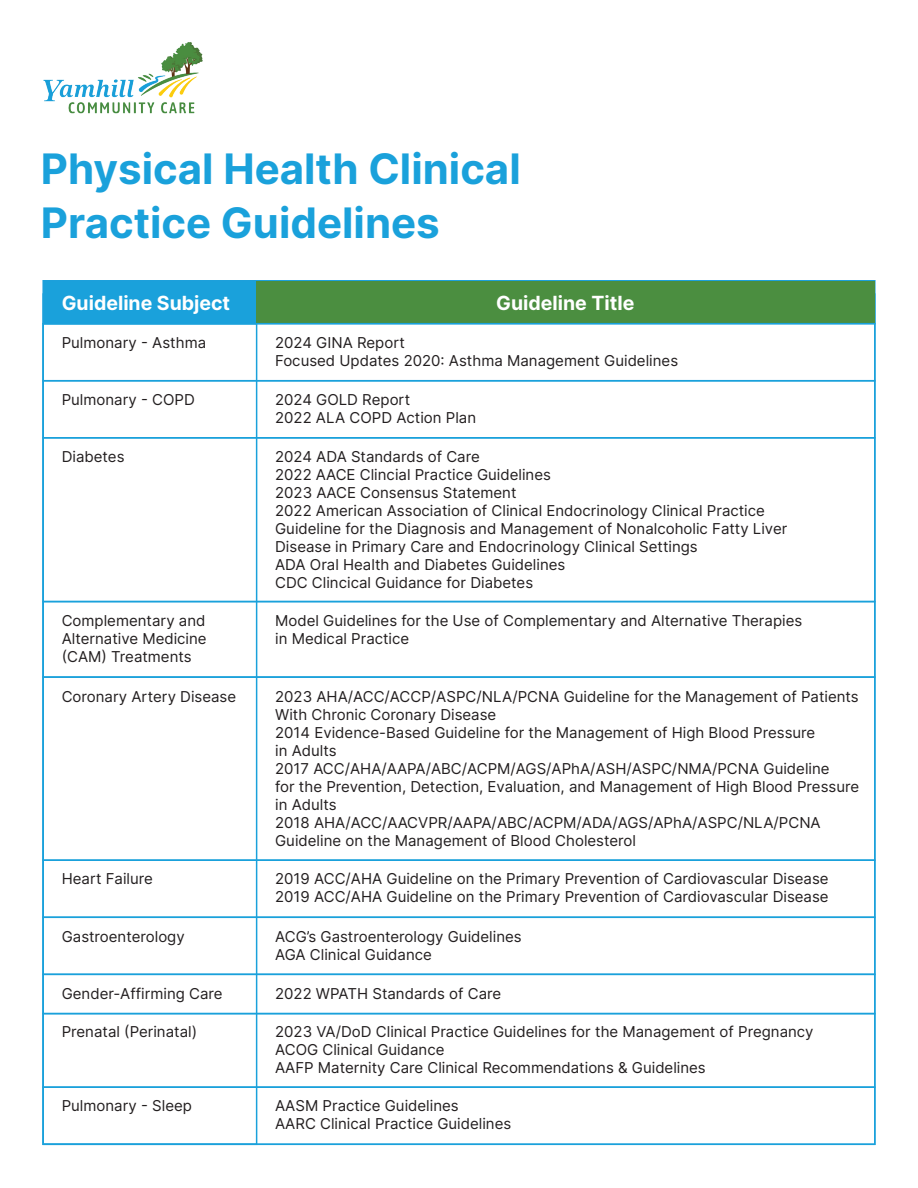
<style>
.page{position:relative;width:918px;height:1188px;background:#fff}
.page>*{position:absolute;margin:0;border:0;box-sizing:border-box;transform-origin:0 0}
.t1{font:700 42px/54px "Inter";color:#1aa1db}
.t2{font:700 19.5px "Inter";color:#fff}
.t3{font:15px/18px "Inter";color:#231f20}
</style>
<div class="page">
<div style="left:42px;top:280px;width:834px;height:44px;background:#1aa1db"></div>
<img style="left:43px;top:42px;width:160px;height:72px">
<div style="left:256px;top:281px;width:619px;height:43px;background:#4b8e40"></div>
<div style="left:42px;top:323px;width:834px;height:59px;border:2px solid #1aa1db"></div>
<div style="left:42px;top:380px;width:834px;height:59px;border:2px solid #1aa1db"></div>
<div style="left:42px;top:974px;width:834px;height:40px;border:2px solid #1aa1db"></div>
<div style="left:42px;top:437px;width:834px;height:165px;border:2px solid #1aa1db"></div>
<div style="left:42px;top:676px;width:834px;height:185px;border:2px solid #1aa1db"></div>
<div style="left:42px;top:859px;width:834px;height:59px;border:2px solid #1aa1db"></div>
<div style="left:42px;top:1086px;width:834px;height:59px;border:2px solid #1aa1db"></div>
<div style="left:42px;top:1013px;width:834px;height:75px;border:2px solid #1aa1db"></div>
<div style="left:42px;top:323px;width:215px;height:822px;border:2px solid #1aa1db"></div>
<h1 class="t1" style="left:41px;top:141px;width:481px">Physical Health Clinical<br>Practice Guidelines</h1>
<h2 class="t2" style="left:62px;top:288px;width:170px">Guideline Subject</h2>
<h2 class="t2" style="left:496px;top:288px;width:140px">Guideline Title</h2>
<p class="t3" style="left:62px;top:334px;width:146px">Pulmonary - Asthma</p>
<p class="t3" style="left:275px;top:334px;width:405px">2024 GINA Report<br>Focused Updates 2020: Asthma Management Guidelines</p>
<p class="t3" style="left:62px;top:391px;width:135px">Pulmonary - COPD</p>
<p class="t3" style="left:275px;top:391px;width:203px">2024 GOLD Report<br>2022 ALA COPD Action Plan</p>
<p class="t3" style="left:62px;top:448px;width:64px">Diabetes</p>
<p class="t3" style="left:275px;top:448px;width:514px">2024 ADA Standards of Care<br>2022 AACE Clincial Practice Guidelines<br>2023 AACE Consensus Statement<br>2022 American Association of Clinical Endocrinology Clinical Practice Guideline for the Diagnosis and Management of Nonalcoholic Fatty Liver Disease in Primary Care and Endocrinology Clinical Settings<br>ADA Oral Health and Diabetes Guidelines<br>CDC Clincical Guidance for Diabetes</p>
<p class="t3" style="left:62px;top:611px;width:146px;text-align:justify">Complementary and Alternative Medicine (CAM) Treatments</p>
<p class="t3" style="left:275px;top:611px;width:529px">Model Guidelines for the Use of Complementary and Alternative Therapies in Medical Practice</p>
<p class="t3" style="left:62px;top:687px;width:176px">Coronary Artery Disease</p>
<p class="t3" style="left:275px;top:687px;width:586px">2023 AHA/ACC/ACCP/ASPC/NLA/PCNA Guideline for the Management of Patients With Chronic Coronary Disease<br>2014 Evidence-Based Guideline for the Management of High Blood Pressure<br>in Adults<br>2017 ACC/AHA/AAPA/ABC/ACPM/AGS/APhA/ASH/ASPC/NMA/PCNA Guideline<br>for the Prevention, Detection, Evaluation, and Management of High Blood Pressure in Adults<br>2018 AHA/ACC/AACVPR/AAPA/ABC/ACPM/ADA/AGS/APhA/ASPC/NLA/PCNA Guideline on the Management of Blood Cholesterol</p>
<p class="t3" style="left:62px;top:869px;width:93px">Heart Failure</p>
<p class="t3" style="left:275px;top:869px;width:555px">2019 ACC/AHA Guideline on the Primary Prevention of Cardiovascular Disease<br>2019 ACC/AHA Guideline on the Primary Prevention of Cardiovascular Disease</p>
<p class="t3" style="left:62px;top:927px;width:125px">Gastroenterology</p>
<p class="t3" style="left:275px;top:927px;width:248px">ACG’s Gastroenterology Guidelines<br>AGA Clinical Guidance</p>
<p class="t3" style="left:62px;top:984px;width:162px">Gender-Affirming Care</p>
<p class="t3" style="left:275px;top:984px;width:228px">2022 WPATH Standards of Care</p>
<p class="t3" style="left:62px;top:1023px;width:137px">Prenatal (Perinatal)</p>
<p class="t3" style="left:275px;top:1023px;width:540px">2023 VA/DoD Clinical Practice Guidelines for the Management of Pregnancy<br>ACOG Clinical Guidance<br>AAFP Maternity Care Clinical Recommendations &amp; Guidelines</p>
<p class="t3" style="left:62px;top:1096px;width:132px">Pulmonary - Sleep</p>
<p class="t3" style="left:275px;top:1096px;width:238px">AASM Practice Guidelines<br>AARC Clinical Practice Guidelines</p>
</div>
